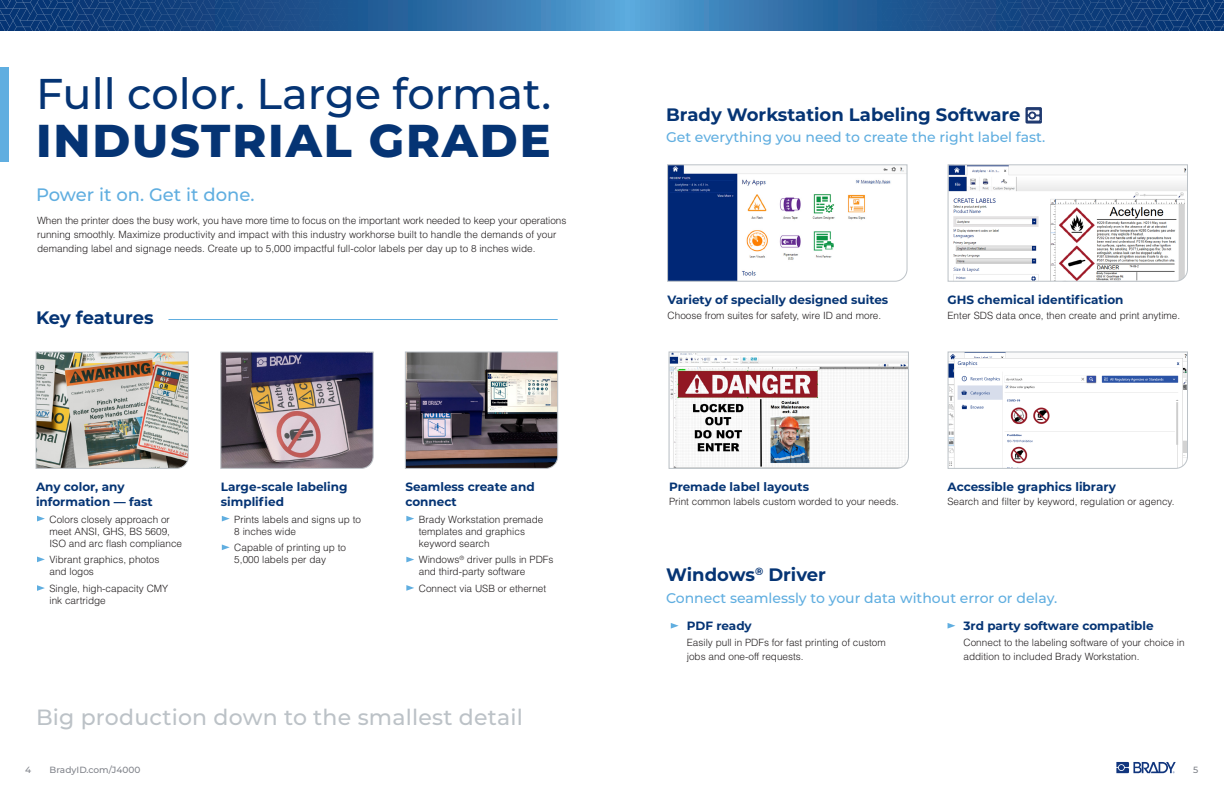
<style>
.page{position:relative;width:1224px;height:792px;background:#fff}
.page>*{position:absolute;margin:0;border:0;box-sizing:border-box;transform-origin:0 0}
.t1{font:800 46px "Montserrat";letter-spacing:.04em;color:#053474}
.t2{font:500 43px "Montserrat";color:#053474}
.t3{font:500 22px "Montserrat";letter-spacing:.01em;color:#bcc2c7}
.t4{font:700 18px "Montserrat";color:#053474}
.t5{font:500 18px "Montserrat";color:#60aee0}
.t6{font:500 14px "Montserrat";color:#60aee0}
.t7{font:700 12px/15px "Montserrat";color:#053474}
.t8{font:300 10px/12px "Helvetica LT Std";color:#231f20}
.t9{font:500 9px "Montserrat";color:#80838a}
</style>
<div class="page">
<img style="left:0;top:0;width:1224px;height:31px">
<svg style="left:220px;top:351px;width:154px;height:118px;background:#776b79"></svg>
<img style="left:35px;top:351px;width:154px;height:118px">
<img style="left:405px;top:351px;width:154px;height:118px">
<svg style="left:37px;top:516px;width:8px;height:5px"></svg>
<svg style="left:37px;top:585px;width:8px;height:6px"></svg>
<svg style="left:37px;top:557px;width:8px;height:5px"></svg>
<svg style="left:222px;top:516px;width:8px;height:5px"></svg>
<svg style="left:222px;top:544px;width:8px;height:6px"></svg>
<div style="left:0;top:68px;width:8px;height:94px;background:#60aee0"></div>
<svg style="left:668px;top:351px;width:241px;height:118px"></svg>
<svg style="left:947px;top:351px;width:241px;height:118px"></svg>
<svg style="left:406px;top:516px;width:8px;height:5px"></svg>
<svg style="left:406px;top:585px;width:8px;height:6px"></svg>
<svg style="left:406px;top:557px;width:8px;height:5px"></svg>
<svg style="left:671px;top:623px;width:8px;height:6px"></svg>
<svg style="left:948px;top:623px;width:7px;height:6px"></svg>
<svg style="left:667px;top:164px;width:241px;height:118px"></svg>
<svg style="left:947px;top:164px;width:241px;height:118px"></svg>
<svg style="left:1116px;top:762px;width:60px;height:11px"></svg>
<hr style="left:168px;top:319px;width:390px;height:1px;background:#60aee0">
<div style="left:1025px;top:107px;width:17px;height:17px;background:#1f396f;border-radius:2px"></div>
<svg style="left:1027px;top:110px;width:15px;height:11px"></svg>
<h2 class="t2" style="left:36px;top:64px;width:517px">Full color. Large format.</h2>
<h1 class="t1" style="left:36px;top:107px;width:516px">INDUSTRIAL GRADE</h1>
<h3 class="t5" style="left:36px;top:182px;width:220px">Power it on. Get it done.</h3>
<p class="t8" style="left:37px;top:214px;width:531px;line-height:14px">When the printer does the busy work, you have more time to focus on the important work needed to keep your operations running smoothly. Maximize productivity and impact with this industry workhorse built to handle the demands of your demanding label and signage needs. Create up to 5,000 impactful full-color labels per day up to 8 inches wide.</p>
<h3 class="t4" style="left:36px;top:305px;width:119px">Key features</h3>
<p class="t7" style="left:36px;top:479px;width:118px">Any color, any information — fast</p>
<p class="t8" style="left:50px;top:513px;width:134px">Colors closely approach or meet ANSI, GHS, BS 5609,<br>ISO and arc flash compliance</p>
<p class="t8" style="left:50px;top:553px;width:112px">Vibrant graphics, photos and logos</p>
<p class="t8" style="left:50px;top:582px;width:120px">Single, high-capacity CMY ink cartridge</p>
<p class="t7" style="left:221px;top:479px;width:128px">Large-scale labeling simplified</p>
<p class="t8" style="left:234px;top:513px;width:128px">Prints labels and signs up to<br>8 inches wide</p>
<p class="t8" style="left:234px;top:541px;width:113px">Capable of printing up to<br>5,000 labels per day</p>
<p class="t7" style="left:405px;top:479px;width:131px">Seamless create and connect</p>
<p class="t8" style="left:419px;top:513px;width:126px">Brady Workstation premade templates and graphics keyword search</p>
<p class="t8" style="left:419px;top:553px;width:136px">Windows<sup>®</sup> driver pulls in PDFs and third-party software</p>
<p class="t8" style="left:419px;top:582px;width:129px">Connect via USB or ethernet</p>
<h3 class="t3" style="left:36px;top:702px;width:489px">Big production down to the smallest detail</h3>
<h3 class="t4" style="left:666px;top:102px;width:356px">Brady Workstation Labeling Software</h3>
<h3 class="t6" style="left:666px;top:128px;width:381px">Get everything you need to create the right label fast.</h3>
<p class="t7" style="left:668px;top:292px;width:222px">Variety of specially designed suites</p>
<p class="t8" style="left:668px;top:309px;width:215px">Choose from suites for safety, wire ID and more.</p>
<p class="t7" style="left:948px;top:292px;width:177px">GHS chemical identification</p>
<p class="t8" style="left:948px;top:309px;width:234px">Enter SDS data once, then create and print anytime.</p>
<p class="t7" style="left:669px;top:479px;width:142px">Premade label layouts</p>
<p class="t8" style="left:669px;top:496px;width:231px">Print common labels custom worded to your needs.</p>
<p class="t7" style="left:948px;top:479px;width:170px">Accessible graphics library</p>
<p class="t8" style="left:948px;top:496px;width:228px">Search and filter by keyword, regulation or agency.</p>
<h3 class="t4" style="left:666px;top:562px;width:161px">Windows<sup>®</sup> Driver</h3>
<h3 class="t6" style="left:666px;top:588px;width:393px">Connect seamlessly to your data without error or delay.</h3>
<p class="t7" style="left:687px;top:618px;width:67px">PDF ready</p>
<p class="t8" style="left:687px;top:636px;width:200px;line-height:14px">Easily pull in PDFs for fast printing of custom jobs and one-off requests.</p>
<p class="t7" style="left:964px;top:618px;width:192px">3rd party software compatible</p>
<p class="t8" style="left:964px;top:636px;width:223px;line-height:14px">Connect to the labeling software of your choice in addition to included Brady Workstation.</p>
<p class="t9" style="left:25px;top:763px;width:8px">4</p>
<p class="t9" style="left:50px;top:763px;width:93px">BradyID.com/J4000</p>
<p class="t9" style="left:1193px;top:763px;width:7px">5</p>
</div>
